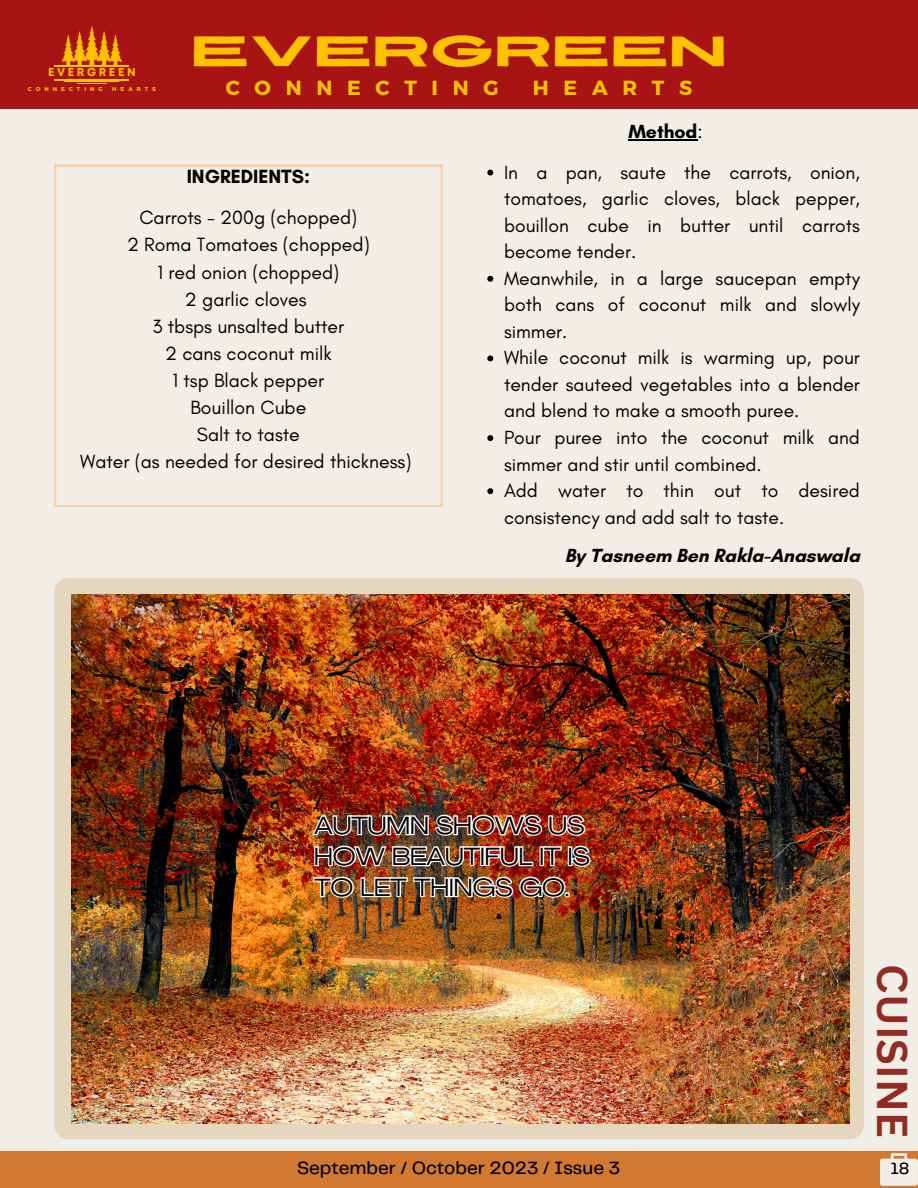
<style>
.page{position:relative;width:918px;height:1188px;background:#f1eee7}
.page>*{position:absolute;margin:0;border:0;box-sizing:border-box;transform-origin:0 0}
.t1{font:expanded 42.45px "Revive 80";color:#ffc201}
.t2{font:700 42px "Canva Sans";color:#922c20}
.t3{font:expanded 24.45px/30.9px "Agrandir";color:#000}
.t4{font:700 20.4px "Montserrat";color:#ffc201}
.t5{font:19.5px "Glacial Indifference";color:#000}
.t6{font:700 19.5px "Glacial Indifference";color:#000}
.t7{font:19.35px/26.5px "Glacial Indifference";color:#000;text-align:justify}
.t8{font:700 19.35px "Glacial Indifference";color:#000}
.t9{font:500 18.45px "Telegraf";color:#000}
.t10{font:500 16.95px "Telegraf";color:#000}
.t11{font:700 11.4px "Mont";letter-spacing:.23em;color:#ffc201}
.t12{font:700 5.55px "Montserrat";letter-spacing:.72em;color:#ffc201}
.s1{font-weight:400}
</style>
<div class="page">
<div style="left:0;top:0;width:918px;height:109px;background:#a81414"></div>
<svg style="left:61px;top:25px;width:62px;height:40px"></svg>
<hr style="left:55px;top:65px;width:74px;height:2px;background:#ffc200">
<hr style="left:55px;top:79px;width:74px;height:1px;background:#ffc200">
<hr style="left:65px;top:82px;width:54px;height:1px;background:#ffc200">
<hr style="left:77px;top:83px;width:30px;height:1px;background:#ffc200">
<div style="left:0;top:1151px;width:918px;height:37px;background:#d37830"></div>
<svg style="left:54px;top:165px;width:389px;height:342px"></svg>
<svg style="left:880px;top:1153px;width:38px;height:33px"></svg>
<div style="left:54px;top:578px;width:810px;height:561px;background:#e5d6c0"></div>
<img style="left:72px;top:595px;width:777px;height:529px">
<svg style="left:487px;top:170px;width:6px;height:6px"></svg>
<svg style="left:487px;top:276px;width:6px;height:6px"></svg>
<svg style="left:487px;top:355px;width:6px;height:6px"></svg>
<svg style="left:487px;top:435px;width:6px;height:6px"></svg>
<svg style="left:487px;top:488px;width:6px;height:6px"></svg>
<hr style="left:628px;top:139px;width:70px;height:2px;background:#000">
<img style="left:311px;top:806px;width:281px;height:95px">
<p class="t11" style="left:48px;top:68px;width:89px">EVERGREEN</p>
<p class="t12" style="left:28px;top:85px;width:76px">CONNECTING</p>
<p class="t12" style="left:112px;top:85px;width:45px">HEARTS</p>
<p class="t1" style="left:191px;top:18px;width:537px">EVERGREEN</p>
<p class="t4" style="left:226px;top:74px;width:16px">C</p>
<p class="t4" style="left:255px;top:74px;width:49px">O N</p>
<p class="t4" style="left:316px;top:74px;width:46px">N E</p>
<p class="t4" style="left:376px;top:74px;width:43px">C T</p>
<p class="t4" style="left:432px;top:74px;width:69px">ING</p>
<p class="t4" style="left:533px;top:74px;width:18px">H</p>
<p class="t4" style="left:564px;top:74px;width:46px">E A</p>
<p class="t4" style="left:622px;top:74px;width:43px">R T</p>
<p class="t4" style="left:679px;top:74px;width:15px">S</p>
<p class="t8" style="left:628px;top:120px;width:76px">Method<span class="s1">:</span></p>
<p class="t6" style="left:187px;top:165px;width:125px">INGREDIENTS:</p>
<p class="t5" style="left:139px;top:206px;width:219px">Carrots - 200g (chopped)</p>
<p class="t5" style="left:127px;top:233px;width:244px">2 Roma Tomatoes (chopped)</p>
<p class="t5" style="left:158px;top:260px;width:183px">1 red onion (chopped)</p>
<p class="t5" style="left:185px;top:287px;width:123px">2 garlic cloves</p>
<p class="t5" style="left:152px;top:314px;width:193px">3 tbsps unsalted butter</p>
<p class="t5" style="left:165px;top:341px;width:168px">2 cans coconut milk</p>
<p class="t5" style="left:173px;top:369px;width:153px">1 tsp Black pepper</p>
<p class="t5" style="left:190px;top:396px;width:117px">Bouillon Cube</p>
<p class="t5" style="left:197px;top:423px;width:105px">Salt to taste</p>
<p class="t5" style="left:80px;top:450px;width:333px">Water (as needed for desired thickness)</p>
<p class="t7" style="left:504px;top:158px;width:357px">In a pan, saute the carrots, onion, tomatoes, garlic cloves, black pepper, bouillon cube in butter until carrots become tender.</p>
<p class="t7" style="left:504px;top:265px;width:357px">Meanwhile, in a large saucepan empty both cans of coconut milk and slowly simmer.</p>
<p class="t7" style="left:504px;top:344px;width:357px">While coconut milk is warming up, pour tender sauteed vegetables into a blender and blend to make a smooth puree.</p>
<p class="t7" style="left:504px;top:424px;width:357px">Pour puree into the coconut milk and simmer and stir until combined.</p>
<p class="t7" style="left:504px;top:477px;width:357px">Add water to thin out to desired consistency and add salt to taste.</p>
<p class="t8" style="left:565px;top:544px;width:296px">By Tasneem Ben Rakla-Anaswala</p>
<p class="t3" style="left:314px;top:812px;width:277px">AUTUMN SHOWS US<br>HOW BEAUTIFUL IT IS<br>TO LET THINGS GO.</p>
<p class="t9" style="left:297px;top:1160px;width:325px">September / October 2023 / Issue 3</p>
<p class="t2" style="left:922px;top:964px;width:175px;rotate:90deg">CUISINE</p>
<p class="t10" style="left:890px;top:1161px;width:20px">18</p>
</div>
